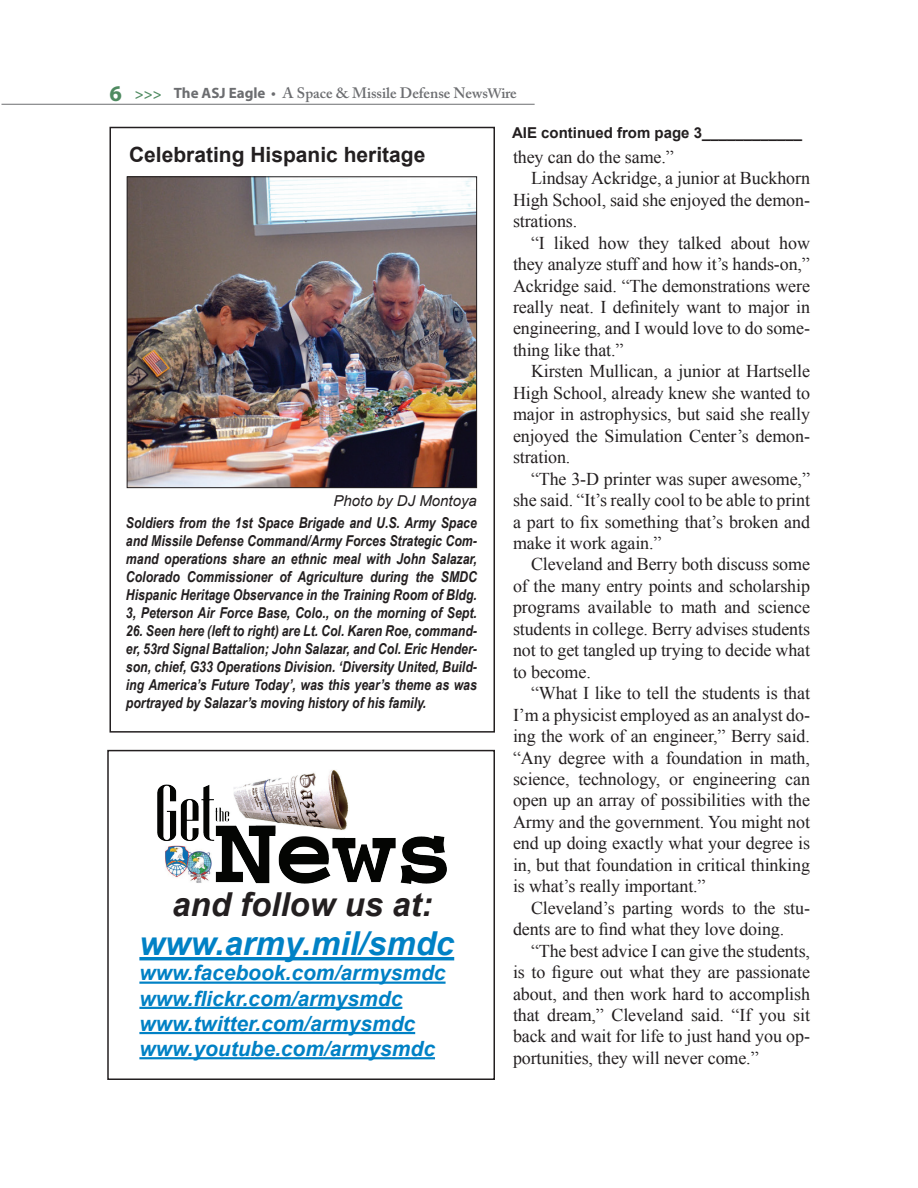
<style>
.page{position:relative;width:918px;height:1188px;background:#fff}
.page>*{position:absolute;margin:0;border:0;box-sizing:border-box;transform-origin:0 0}
.t1{font:italic 700 33px "Arial";color:#0081c5}
.t2{font:italic 700 33px "Arial";color:#231f20}
.t3{font:italic 700 21px/25.2px "Arial";color:#0081c5}
.t4{font:700 21px "Arial";color:#231f20}
.t5{font:18px "Times New Roman";letter-spacing:-.005em;color:#231f20}
.t6{font:italic 700 15px/18px "Arial Narrow";color:#231f20;text-align:justify}
.t7{font:600 15px "Adobe Caslon Pro";color:#6c6d70}
.t8{font:700 15px "Arial";color:#231f20}
.t9{font:italic 15px "Arial";color:#231f20}
.s1{font-family:"Myriad Pro";font-weight:700;font-size:22.5px;color:#4e8a60}
.s2{font-family:"Myriad Pro";color:#4e8a60}
.s3{font-family:"Myriad Pro";font-weight:700}
.s4{font-family:"Myriad Pro";font-style:italic}
.s5{font-size:13.5px}
</style>
<div class="page">
<div style="left:110px;top:127px;width:385px;height:606px;border:2px solid #231f20"></div>
<img style="left:129px;top:178px;width:346px;height:308px">
<div style="left:127px;top:176px;width:350px;height:312px;border:1px solid #231f20"></div>
<div style="left:107px;top:750px;width:388px;height:330px;border:2px solid #231f20"></div>
<img style="left:158px;top:770px;width:289px;height:113px">
<hr style="left:139px;top:957px;width:315px;height:3px;background:#0081c5">
<hr style="left:139px;top:982px;width:307px;height:2px;background:#0081c5">
<hr style="left:139px;top:1007px;width:263px;height:2px;background:#0081c5">
<hr style="left:139px;top:1032px;width:276px;height:2px;background:#0081c5">
<hr style="left:139px;top:1057px;width:296px;height:2px;background:#0081c5">
<hr style="left:2px;top:104px;width:533px;height:1px;background:#6c6d70">
<p class="t7" style="left:110px;top:84px;width:409px"><span class="s1">6</span> <span class="s2">&gt;&gt;&gt;</span> <span class="s3">The ASJ Eagle</span> <span class="s4">•</span> A Space &amp; Missile Defense News<span class="s5">W</span>ire</p>
<p class="t4" style="left:129px;top:140px;width:298px">Celebrating Hispanic heritage</p>
<p class="t9" style="left:334px;top:491px;width:145px">Photo by DJ Montoya</p>
<p class="t6" style="left:126px;top:513px;width:353px">Soldiers from the 1st Space Brigade and U.S. Army Space and Missile Defense Command/Army Forces Strategic Com&shy;mand operations share an ethnic meal with John Salazar, Colorado Commissioner of Agriculture during the SMDC Hispanic Heritage Observance in the Training Room of Bldg.<br>3, Peterson Air Force Base, Colo., on the morning of Sept.</p>
<p class="t6" style="left:126px;top:621px;width:353px">26. Seen here (left to right) are Lt. Col. Karen Roe, command&shy;er, 53rd Signal Battalion; John Salazar, and Col. Eric Hender&shy;son, chief, G33 Operations Division. ‘Diversity United, Build&shy;ing America’s Future Today’, was this year’s theme as was portrayed by Salazar’s moving history of his family.</p>
<h1 class="t2" style="left:172px;top:882px;width:262px">and follow us at:</h1>
<h1 class="t1" style="left:139px;top:922px;width:316px">www.army.mil/smdc</h1>
<p class="t3" style="left:139px;top:961px;width:308px">www.facebook.com/armysmdc www.flickr.com/armysmdc www.twitter.com/armysmdc www.youtube.com/armysmdc</p>
<p class="t8" style="left:512px;top:122px;width:292px">AIE continued from page 3____________</p>
<p class="t5" style="left:513px;top:145px;width:162px">they can do the same.”</p>
<p class="t5" style="left:531px;top:166px;width:281px">Lindsay Ackridge, a junior at Buckhorn</p>
<p class="t5" style="left:513px;top:188px;width:299px">High School, said she enjoyed the demon-</p>
<p class="t5" style="left:513px;top:209px;width:66px">strations.</p>
<p class="t5" style="left:531px;top:230px;width:281px">“I liked how they talked about how</p>
<p class="t5" style="left:513px;top:252px;width:298px">they analyze stuff and how it’s hands-on,”</p>
<p class="t5" style="left:513px;top:273px;width:299px">Ackridge said. “The demonstrations were</p>
<p class="t5" style="left:513px;top:295px;width:299px">really neat. I definitely want to major in</p>
<p class="t5" style="left:513px;top:316px;width:299px">engineering, and I would love to do some-</p>
<p class="t5" style="left:513px;top:338px;width:112px">thing like that.”</p>
<p class="t5" style="left:531px;top:359px;width:281px">Kirsten Mullican, a junior at Hartselle</p>
<p class="t5" style="left:513px;top:381px;width:299px">High School, already knew she wanted to</p>
<p class="t5" style="left:513px;top:402px;width:299px">major in astrophysics, but said she really</p>
<p class="t5" style="left:513px;top:424px;width:299px">enjoyed the Simulation Center’s demon-</p>
<p class="t5" style="left:513px;top:445px;width:59px">stration.</p>
<p class="t5" style="left:531px;top:466px;width:281px">“The 3-D printer was super awesome,”</p>
<p class="t5" style="left:513px;top:488px;width:299px">she said. “It’s really cool to be able to print</p>
<p class="t5" style="left:513px;top:509px;width:299px">a part to fix something that’s broken and</p>
<p class="t5" style="left:513px;top:531px;width:150px">make it work again.”</p>
<p class="t5" style="left:531px;top:552px;width:281px">Cleveland and Berry both discuss some</p>
<p class="t5" style="left:513px;top:574px;width:299px">of the many entry points and scholarship</p>
<p class="t5" style="left:513px;top:595px;width:299px">programs available to math and science</p>
<p class="t5" style="left:513px;top:617px;width:299px">students in college. Berry advises students</p>
<p class="t5" style="left:513px;top:638px;width:299px">not to get tangled up trying to decide what</p>
<p class="t5" style="left:513px;top:660px;width:79px">to become.</p>
<p class="t5" style="left:531px;top:681px;width:281px">“What I like to tell the students is that</p>
<p class="t5" style="left:513px;top:703px;width:298px">I’m a physicist employed as an analyst do-</p>
<p class="t5" style="left:513px;top:724px;width:298px">ing the work of an engineer,” Berry said.</p>
<p class="t5" style="left:513px;top:745px;width:299px">“Any degree with a foundation in math,</p>
<p class="t5" style="left:513px;top:767px;width:299px">science, technology, or engineering can</p>
<p class="t5" style="left:513px;top:788px;width:298px">open up an array of possibilities with the</p>
<p class="t5" style="left:513px;top:810px;width:299px">Army and the government. You might not</p>
<p class="t5" style="left:513px;top:831px;width:299px">end up doing exactly what your degree is</p>
<p class="t5" style="left:513px;top:853px;width:299px">in, but that foundation in critical thinking</p>
<p class="t5" style="left:513px;top:874px;width:194px">is what’s really important.”</p>
<p class="t5" style="left:531px;top:896px;width:281px">Cleveland’s parting words to the stu-</p>
<p class="t5" style="left:513px;top:917px;width:273px">dents are to find what they love doing.</p>
<p class="t5" style="left:531px;top:939px;width:281px">“The best advice I can give the students,</p>
<p class="t5" style="left:513px;top:960px;width:299px">is to figure out what they are passionate</p>
<p class="t5" style="left:513px;top:981px;width:299px">about, and then work hard to accomplish</p>
<p class="t5" style="left:513px;top:1003px;width:299px">that dream,” Cleveland said. “If you sit</p>
<p class="t5" style="left:513px;top:1024px;width:298px">back and wait for life to just hand you op-</p>
<p class="t5" style="left:513px;top:1046px;width:247px">portunities, they will never come.”</p>
</div>
